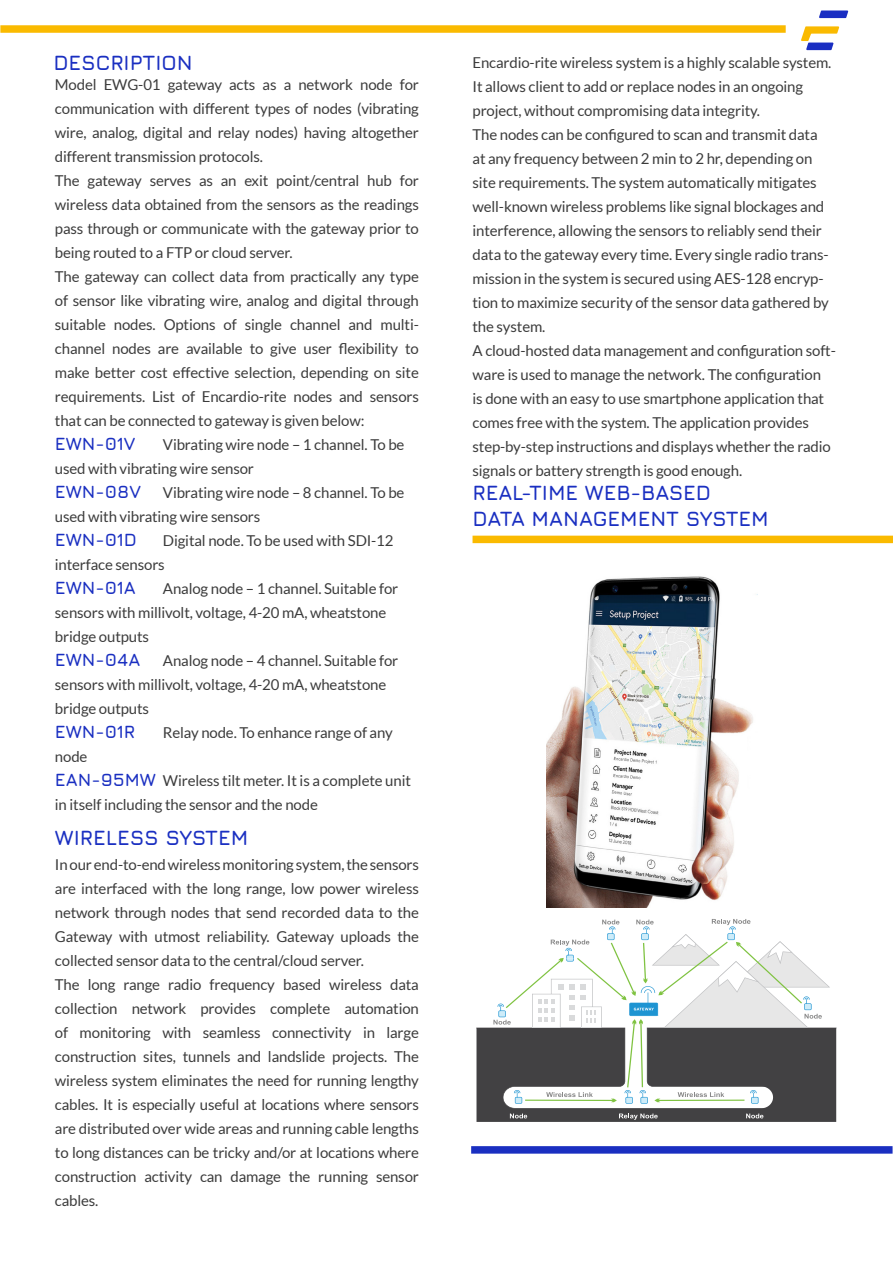
<style>
.page{position:relative;width:893px;height:1263px;background:#fff}
.page>*{position:absolute;margin:0;border:0;box-sizing:border-box;transform-origin:0 0}
.t1{font:700 21px "Jura";color:#1a2fc1}
.t2{font:700 18px "Jura";color:#1a2fc1}
.t3{font:15px/24px "Lato";letter-spacing:-.01em;color:#3c3c3c}
.s1{font-family:"Jura";font-weight:700;font-size:18px;color:#1a2fc1}
</style>
<div class="page">
<svg style="left:819px;top:10px;width:29px;height:8px"></svg>
<svg style="left:801px;top:26px;width:38px;height:24px"></svg>
<div style="left:0;top:25px;width:786px;height:8px;background:#faba00"></div>
<div style="left:472px;top:536px;width:421px;height:7px;background:#faba00"></div>
<div style="left:471px;top:1146px;width:422px;height:8px;background:#1a2fc1"></div>
<img style="left:546px;top:576px;width:212px;height:331px">
<svg style="left:476px;top:919px;width:360px;height:203px"></svg>
<p class="t1" style="left:53px;top:47px;width:141px">DESCRIPTION</p>
<p class="t3" style="left:55px;top:73px;width:365px;text-align:justify">Model EWG-01 gateway acts as a network node for communication with different types of nodes (vibrating wire, analog, digital and relay nodes) having altogether different transmission protocols.</p>
<p class="t3" style="left:55px;top:169px;width:365px;text-align:justify">The gateway serves as an exit point/central hub for wireless data obtained from the sensors as the readings pass through or communicate with the gateway prior to being routed to a FTP or cloud server.</p>
<p class="t3" style="left:55px;top:265px;width:365px;text-align:justify">The gateway can collect data from practically any type of sensor like vibrating wire, analog and digital through suitable nodes. Options of single channel and multi&shy;channel nodes are available to give user flexibility to make better cost effective selection, depending on site requirements. List of Encardio-rite nodes and sensors that can be connected to gateway is given below:</p>
<p class="t2" style="left:55px;top:431px;width:82px">EWN-01V</p>
<p class="t3" style="left:55px;top:433px;width:351px;text-indent:108px">Vibrating wire node – 1 channel. To be used with vibrating wire sensor</p>
<p class="t3" style="left:55px;top:481px;width:351px"><span class="s1">EWN-08V</span> Vibrating wire node – 8 channel. To be used with vibrating wire sensors</p>
<p class="t2" style="left:55px;top:527px;width:83px">EWN-01D</p>
<p class="t3" style="left:55px;top:529px;width:340px;text-indent:108px">Digital node. To be used with SDI-12 interface sensors</p>
<p class="t2" style="left:55px;top:575px;width:82px">EWN-01A</p>
<p class="t3" style="left:55px;top:577px;width:345px;text-indent:108px">Analog node – 1 channel. Suitable for sensors with millivolt, voltage, 4-20 mA, wheatstone bridge outputs</p>
<p class="t2" style="left:55px;top:647px;width:87px">EWN-04A</p>
<p class="t3" style="left:55px;top:649px;width:345px;text-indent:108px">Analog node – 4 channel. Suitable for sensors with millivolt, voltage, 4-20 mA, wheatstone bridge outputs</p>
<p class="t2" style="left:55px;top:719px;width:82px">EWN-01R</p>
<p class="t3" style="left:163px;top:721px;width:231px">Relay node. To enhance range of any</p>
<p class="t3" style="left:55px;top:745px;width:34px">node</p>
<p class="t3" style="left:55px;top:769px;width:357px"><span class="s1">EAN-95MW</span> Wireless tilt meter. It is a complete unit in itself including the sensor and the node</p>
<p class="t1" style="left:55px;top:823px;width:195px">WIRELESS SYSTEM</p>
<p class="t3" style="left:55px;top:853px;width:365px;text-align:justify">In our end-to-end wireless monitoring system, the sensors are interfaced with the long range, low power wireless network through nodes that send recorded data to the Gateway with utmost reliability. Gateway uploads the collected sensor data to the central/cloud server.</p>
<p class="t3" style="left:55px;top:973px;width:365px;text-align:justify">The long range radio frequency based wireless data collection network provides complete automation of monitoring with seamless connectivity in large construction sites, tunnels and landslide projects. The wireless system eliminates the need for running lengthy cables. It is especially useful at locations where sensors are distributed over wide areas and running cable lengths to long distances can be tricky and/or at locations where construction activity can damage the running sensor cables.</p>
<p class="t3" style="left:472px;top:50px;width:360px">Encardio-rite wireless system is a highly scalable system.<br>It allows client to add or replace nodes in an ongoing project, without compromising data integrity.</p>
<p class="t3" style="left:472px;top:122px;width:358px">The nodes can be configured to scan and transmit data at any frequency between 2 min to 2 hr, depending on site requirements. The system automatically mitigates well-known wireless problems like signal blockages and interference, allowing the sensors to reliably send their data to the gateway every time. Every single radio trans&shy;mission in the system is secured using AES-128 encryp&shy;tion to maximize security of the sensor data gathered by the system.</p>
<p class="t3" style="left:472px;top:338px;width:365px">A cloud-hosted data management and configuration soft&shy;ware is used to manage the network. The configuration<br>is done with an easy to use smartphone application that comes free with the system. The application provides step-by-step instructions and displays whether the radio signals or battery strength is good enough.</p>
<p class="t1" style="left:472px;top:478px;width:240px">REAL-TIME WEB-BASED</p>
<p class="t1" style="left:472px;top:503px;width:298px">DATA MANAGEMENT SYSTEM</p>
</div>
